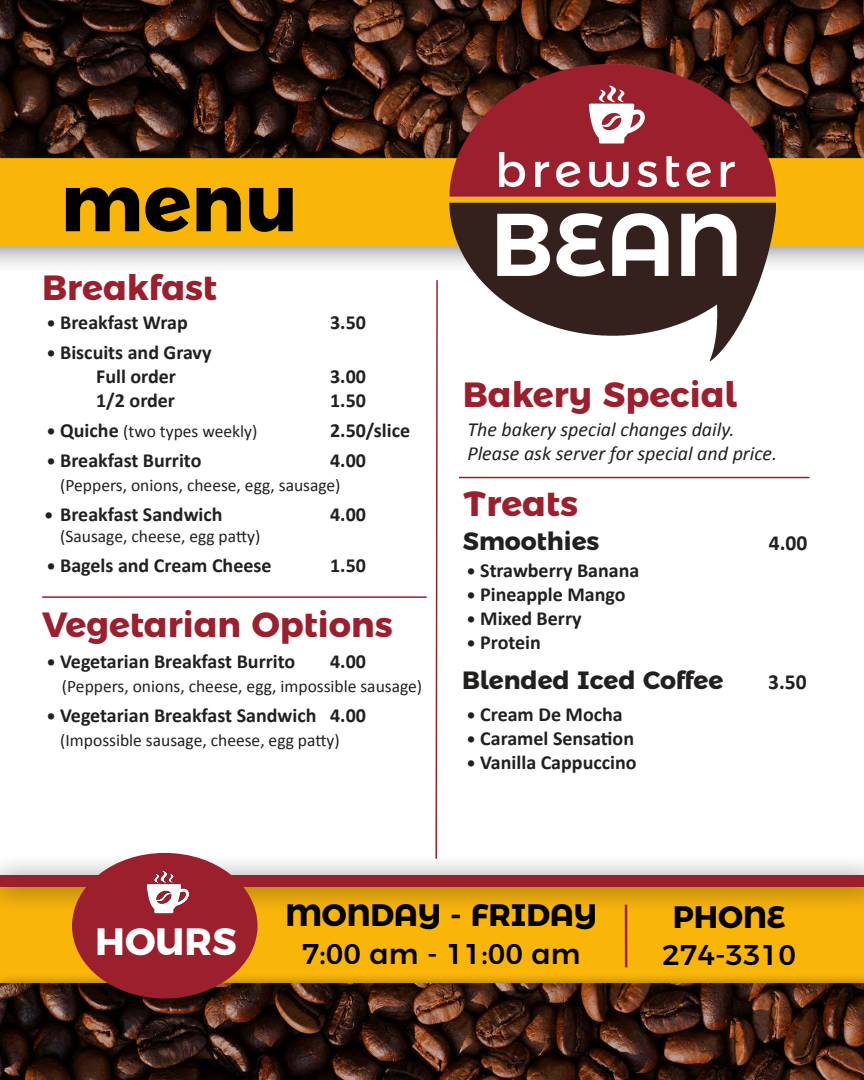
<style>
.page{position:relative;width:864px;height:1080px;background:#fff}
.page>*{position:absolute;margin:0;border:0;box-sizing:border-box;transform-origin:0 0}
.t1{font:700 80px "Montserrat Alternates";color:#000}
.t2{font:700 38px "Montserrat Alternates";color:#fff}
.t3{font:700 35px "Montserrat Alternates";color:#9c1f2d}
.t4{font:700 31px "Montserrat Alternates";color:#000}
.t5{font:500 28.5px "Montserrat Alternates";color:#000}
.t6{font:700 25px "Montserrat Alternates";color:#221f1f}
.t7{font:700 21.5px "Calibri";color:#221f1f}
.t8{font:700 20px/24px "Calibri";color:#221f1f}
.t9{font:italic 20px/24px "Calibri";color:#221f1f}
.t10{font:17.5px "Calibri";color:#221f1f}
.s1{font-size:17.5px}
.s2{font-weight:700}
.s3{font-weight:700;font-size:20px}
</style>
<div class="page">
<div style="left:0;top:883px;width:864px;height:106px;background:#fab509"></div>
<div style="left:0;top:853px;width:864px;height:62px;background:#221f1f;opacity:.5"></div>
<div style="left:0;top:875px;width:864px;height:11px;background:#9c1f2d"></div>
<div style="left:0;top:973px;width:864px;height:107px;background:#221f1f;opacity:.75"></div>
<img style="left:0;top:984px;width:864px;height:96px">
<div style="left:72px;top:853px;width:186px;height:146px;background:#9c1f2d;border-radius:50%"></div>
<img style="left:146px;top:870px;width:43px;height:44px">
<svg style="left:435px;top:280px;width:4px;height:580px"></svg>
<hr style="left:42px;top:596px;width:385px;height:2px;background:#9c1f2d">
<img style="left:0;top:0;width:863px;height:136px">
<svg style="left:623px;top:902px;width:6px;height:66px"></svg>
<div style="left:0;top:136px;width:864px;height:139px;background:#221f1f;opacity:.5"></div>
<div style="left:0;top:158px;width:864px;height:88px;background:#fab509"></div>
<img style="left:439px;top:57px;width:353px;height:305px">
<hr style="left:459px;top:477px;width:350px;height:1px;background:#9c1f2d">
<h1 class="t1" style="left:60px;top:169px;width:239px">menu</h1>
<h3 class="t3" style="left:42px;top:273px;width:177px">Breakfast</h3>
<p class="t8" style="left:47px;top:311px;width:143px"><span class="s1">•</span> Breakfast Wrap</p>
<p class="t8" style="left:330px;top:311px;width:37px">3.50</p>
<p class="t8" style="left:96px;top:341px;width:117px;text-indent:-50px"><span class="s1">•</span> Biscuits and Gravy<br>Full order</p>
<p class="t8" style="left:330px;top:365px;width:37px">3.00</p>
<h3 class="t3" style="left:463px;top:379px;width:275px">Bakery Special</h3>
<p class="t8" style="left:96px;top:389px;width:80px">1/2 order</p>
<p class="t8" style="left:330px;top:389px;width:37px">1.50</p>
<p class="t10" style="left:47px;top:425px;width:212px"><span class="s2">•</span> <span class="s3">Quiche</span> (two types weekly)</p>
<p class="t8" style="left:330px;top:419px;width:82px">2.50/slice</p>
<p class="t8" style="left:47px;top:449px;width:156px"><span class="s1">•</span> Breakfast Burrito</p>
<p class="t8" style="left:330px;top:449px;width:37px">4.00</p>
<p class="t10" style="left:60px;top:479px;width:282px">(Peppers, onions, cheese, egg, sausage)</p>
<p class="t8" style="left:44px;top:503px;width:180px"><span class="s1">•</span> Breakfast Sandwich</p>
<p class="t8" style="left:330px;top:503px;width:37px">4.00</p>
<p class="t10" style="left:60px;top:525px;width:202px">(Sausage, cheese, egg patty)</p>
<p class="t8" style="left:47px;top:554px;width:226px"><span class="s1">•</span> Bagels and Cream Cheese</p>
<p class="t8" style="left:330px;top:554px;width:37px">1.50</p>
<p class="t8" style="left:467px;top:559px;width:174px"><span class="s1">•</span> Strawberry Banana</p>
<p class="t8" style="left:467px;top:583px;width:160px"><span class="s1">•</span> Pineapple Mango</p>
<p class="t8" style="left:467px;top:607px;width:116px"><span class="s1">•</span> Mixed Berry</p>
<p class="t8" style="left:467px;top:631px;width:76px"><span class="s1">•</span> Protein</p>
<p class="t9" style="left:467px;top:419px;width:311px">The bakery special changes daily.<br>Please ask server for special and price.</p>
<h3 class="t3" style="left:463px;top:489px;width:117px">Treats</h3>
<p class="t6" style="left:463px;top:530px;width:138px">Smoothies</p>
<p class="t7" style="left:769px;top:534px;width:40px">4.00</p>
<h3 class="t3" style="left:42px;top:610px;width:352px">Vegetarian Options</h3>
<p class="t8" style="left:47px;top:651px;width:250px"><span class="s1">•</span> Vegetarian Breakfast Burrito</p>
<p class="t8" style="left:330px;top:651px;width:37px">4.00</p>
<p class="t10" style="left:62px;top:680px;width:362px">(Peppers, onions, cheese, egg, impossible sausage)</p>
<p class="t8" style="left:47px;top:705px;width:321px"><span class="s1">•</span> Vegetarian Breakfast Sandwich 4.00</p>
<p class="t10" style="left:60px;top:730px;width:281px">(Impossible sausage, cheese, egg patty)</p>
<p class="t6" style="left:462px;top:669px;width:263px">Blended Iced Coffee</p>
<p class="t7" style="left:768px;top:673px;width:40px">3.50</p>
<p class="t8" style="left:467px;top:703px;width:158px"><span class="s1">•</span> Cream De Mocha</p>
<p class="t8" style="left:467px;top:725px;width:169px"><span class="s1">•</span> Caramel Sensation</p>
<p class="t8" style="left:467px;top:751px;width:171px"><span class="s1">•</span> Vanilla Cappuccino</p>
<h2 class="t2" style="left:95px;top:925px;width:143px">HOURS</h2>
<h3 class="t4" style="left:285px;top:902px;width:313px">MONDAY - FRIDAY</h3>
<h3 class="t5" style="left:302px;top:937px;width:280px">7:00 am - 11:00 am</h3>
<h3 class="t4" style="left:673px;top:904px;width:114px">PHONE</h3>
<h3 class="t5" style="left:662px;top:939px;width:135px">274-3310</h3>
</div>
